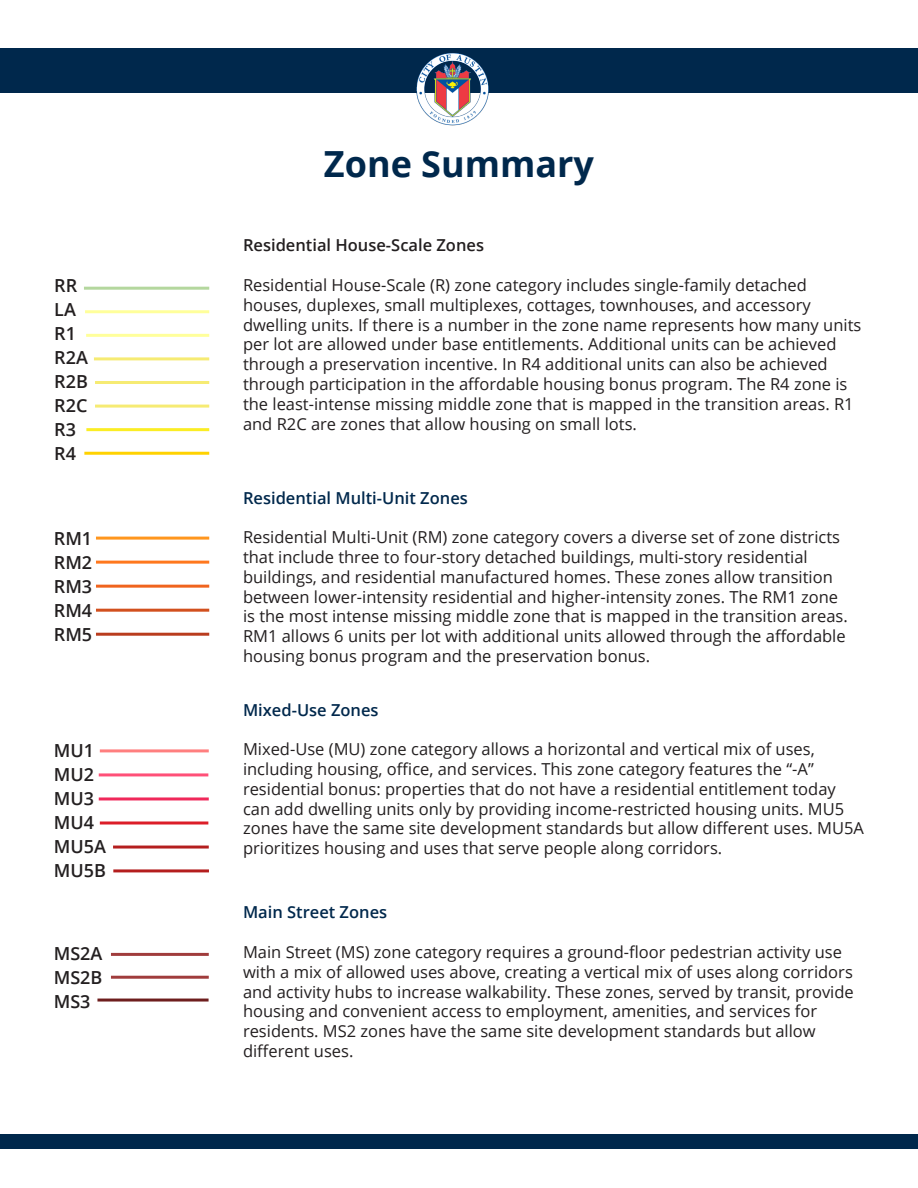
<style>
.page{position:relative;width:918px;height:1188px;background:#fff}
.page>*{position:absolute;margin:0;border:0;box-sizing:border-box;transform-origin:0 0}
.t1{font:700 36px "Open Sans";color:#00284c}
.t2{font:600 18px "Open Sans";color:#231f20}
.t3{font:16.5px/19.8px "Open Sans";color:#231f20}
.t4{font:600 16.5px "Open Sans";color:#00284c}
.t5{font:600 16.5px "Open Sans";color:#231f20}
</style>
<div class="page">
<div style="left:0;top:48px;width:918px;height:45px;background:#00284c"></div>
<img style="left:416px;top:53px;width:73px;height:73px">
<div style="left:0;top:1134px;width:918px;height:15px;background:#00284c"></div>
<hr style="left:96px;top:537px;width:113px;height:3px;background:#ff961e">
<hr style="left:96px;top:633px;width:113px;height:3px;background:#b93c1e">
<hr style="left:96px;top:561px;width:113px;height:3px;background:#ff781e">
<hr style="left:96px;top:585px;width:113px;height:3px;background:#f0641e">
<hr style="left:96px;top:609px;width:113px;height:3px;background:#d2501e">
<hr style="left:84px;top:287px;width:125px;height:3px;background:#b4d79e">
<hr style="left:94px;top:357px;width:115px;height:3px;background:#f6eb73">
<hr style="left:86px;top:334px;width:123px;height:3px;background:#ffff9b">
<hr style="left:85px;top:310px;width:124px;height:3px;background:#ffff9b">
<hr style="left:86px;top:428px;width:123px;height:3px;background:#fbed24">
<hr style="left:84px;top:452px;width:125px;height:3px;background:#ffd200">
<hr style="left:95px;top:381px;width:114px;height:3px;background:#f6eb73">
<hr style="left:95px;top:405px;width:114px;height:3px;background:#f6eb73">
<hr style="left:100px;top:749px;width:109px;height:3px;background:#ff7f7f">
<hr style="left:113px;top:846px;width:96px;height:3px;background:#b41e1e">
<hr style="left:99px;top:773px;width:109px;height:3px;background:#ff5078">
<hr style="left:99px;top:797px;width:110px;height:3px;background:#f0285a">
<hr style="left:100px;top:822px;width:108px;height:3px;background:#dc1e28">
<hr style="left:113px;top:869px;width:96px;height:3px;background:#b41e1e">
<hr style="left:111px;top:953px;width:98px;height:3px;background:#a03c3c">
<hr style="left:97px;top:999px;width:112px;height:3px;background:#6e1e1e">
<hr style="left:111px;top:976px;width:98px;height:3px;background:#a03c3c">
<p class="t2" style="left:54px;top:273px;width:25px">RR</p>
<p class="t2" style="left:54px;top:297px;width:23px">LA</p>
<p class="t2" style="left:54px;top:321px;width:23px">R1</p>
<p class="t2" style="left:54px;top:345px;width:35px">R2A</p>
<p class="t2" style="left:54px;top:369px;width:35px">R2B</p>
<p class="t2" style="left:54px;top:393px;width:35px">R2C</p>
<p class="t2" style="left:54px;top:417px;width:23px">R3</p>
<p class="t2" style="left:54px;top:441px;width:23px">R4</p>
<p class="t2" style="left:54px;top:526px;width:40px">RM1</p>
<p class="t2" style="left:54px;top:550px;width:40px">RM2</p>
<p class="t2" style="left:54px;top:574px;width:40px">RM3</p>
<p class="t2" style="left:54px;top:598px;width:40px">RM4</p>
<p class="t2" style="left:54px;top:622px;width:40px">RM5</p>
<p class="t2" style="left:54px;top:739px;width:42px">MU1</p>
<p class="t2" style="left:54px;top:763px;width:42px">MU2</p>
<p class="t2" style="left:54px;top:787px;width:42px">MU3</p>
<p class="t2" style="left:54px;top:811px;width:42px">MU4</p>
<p class="t2" style="left:54px;top:835px;width:54px">MU5A</p>
<p class="t2" style="left:54px;top:859px;width:54px">MU5B</p>
<p class="t2" style="left:54px;top:941px;width:50px">MS2A</p>
<p class="t2" style="left:54px;top:965px;width:50px">MS2B</p>
<p class="t2" style="left:54px;top:989px;width:38px">MS3</p>
<p class="t1" style="left:324px;top:138px;width:272px">Zone Summary</p>
<p class="t5" style="left:243px;top:234px;width:243px">Residential House-Scale Zones</p>
<p class="t3" style="left:243px;top:275px;width:620px">Residential House-Scale (R) zone category includes single-family detached houses, duplexes, small multiplexes, cottages, townhouses, and accessory dwelling units. If there is a number in the zone name represents how many units per lot are allowed under base entitlements. Additional units can be achieved through a preservation incentive. In R4 additional units can also be achieved through participation in the affordable housing bonus program. The R4 zone is the least-intense missing middle zone that is mapped in the transition areas. R1 and R2C are zones that allow housing on small lots.</p>
<p class="t4" style="left:243px;top:486px;width:226px">Residential Multi-Unit Zones</p>
<p class="t3" style="left:243px;top:527px;width:606px">Residential Multi-Unit (RM) zone category covers a diverse set of zone districts that include three to four-story detached buildings, multi-story residential buildings, and residential manufactured homes. These zones allow transition between lower-intensity residential and higher-intensity zones. The RM1 zone is the most intense missing middle zone that is mapped in the transition areas.<br>RM1 allows 6 units per lot with additional units allowed through the affordable housing bonus program and the preservation bonus.</p>
<p class="t4" style="left:243px;top:698px;width:137px">Mixed-Use Zones</p>
<p class="t3" style="left:243px;top:739px;width:623px">Mixed-Use (MU) zone category allows a horizontal and vertical mix of uses, including housing, office, and services. This zone category features the “-A” residential bonus: properties that do not have a residential entitlement today can add dwelling units only by providing income-restricted housing units. MU5 zones have the same site development standards but allow different uses. MU5A prioritizes housing and uses that serve people along corridors.</p>
<p class="t4" style="left:243px;top:901px;width:146px">Main Street Zones</p>
<p class="t3" style="left:243px;top:942px;width:612px">Main Street (MS) zone category requires a ground-floor pedestrian activity use with a mix of allowed uses above, creating a vertical mix of uses along corridors and activity hubs to increase walkability. These zones, served by transit, provide housing and convenient access to employment, amenities, and services for residents. MS2 zones have the same site development standards but allow different uses.</p>
</div>
